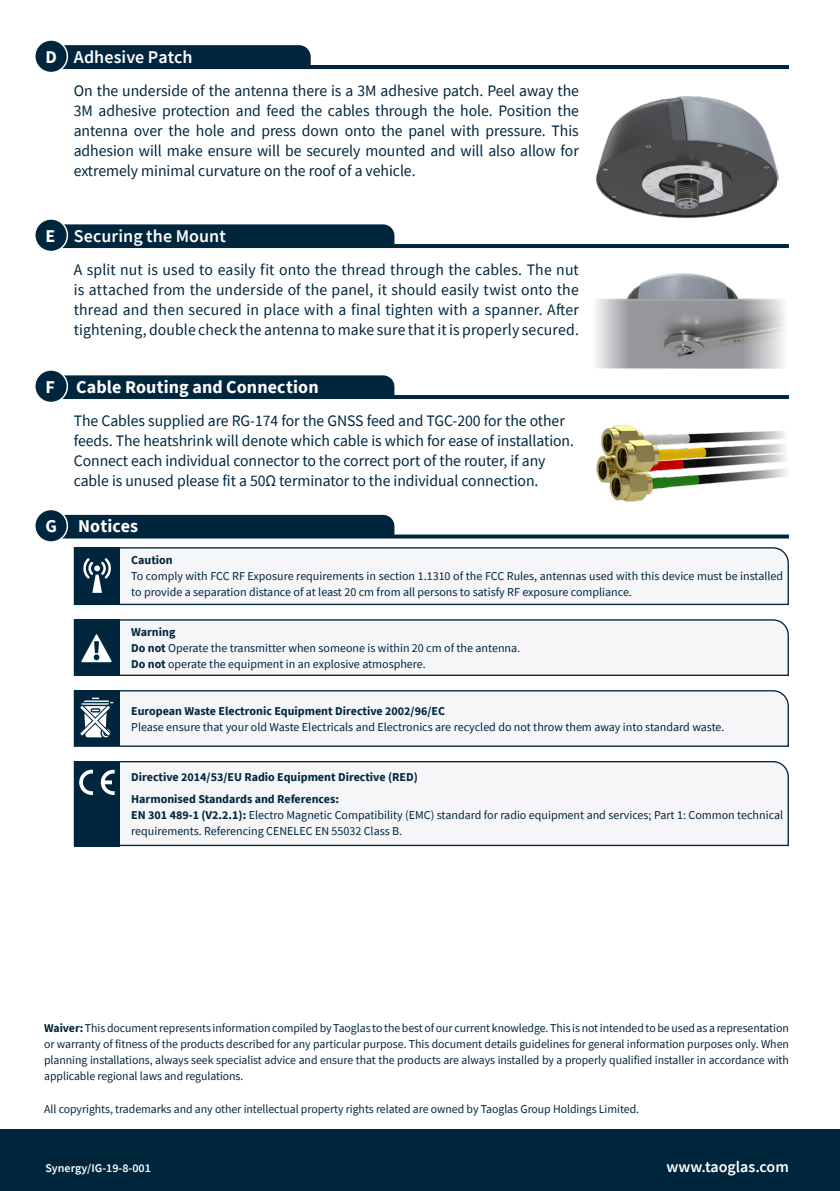
<style>
.page{position:relative;width:840px;height:1191px;background:#fff}
.page>*{position:absolute;margin:0;border:0;box-sizing:border-box;transform-origin:0 0}
.Subhead-3{font:700 18px "Source Sans Pro";letter-spacing:.01em;color:#fff}
.Subhead-3-2{font:600 18px "Source Sans Pro";letter-spacing:.005em;color:#fff}
.Body_Text{font:16px/20px "Source Sans Pro";letter-spacing:-.005em;color:#00263e;text-align:justify}
.Slide_Title{font:600 15.8px "Source Sans Pro";color:#fff}
.Notice_Regular{font:12px/16px "Source Sans Pro";color:#00263e}
.Small_Text{font:12px/16px "Source Sans Pro";letter-spacing:-.005em;color:#00263e;text-align:justify}
.Notice_Bold{font:700 12px "Source Sans Pro";color:#00263e}
.Slide_Title-2{font:600 11.8px "Source Sans Pro";color:#fff}
.s1{font-weight:700}
</style>
<div class="page">
<svg style="left:73px;top:547px;width:716px;height:59px"></svg>
<svg style="left:74px;top:548px;width:713px;height:56px"></svg>
<svg style="left:73px;top:619px;width:716px;height:57px;background:#2f4e61"></svg>
<div style="left:74px;top:619px;width:46px;height:57px;background:#00263e"></div>
<svg style="left:81px;top:620px;width:706px;height:55px"></svg>
<svg style="left:73px;top:690px;width:716px;height:57px;background:#2e4d60"></svg>
<svg style="left:74px;top:691px;width:713px;height:55px"></svg>
<div style="left:73px;top:761px;width:716px;height:85px;background:#f6f5f7"></div>
<div style="left:74px;top:761px;width:46px;height:85px;background:#00263e"></div>
<svg style="left:79px;top:769px;width:14px;height:26px"></svg>
<svg style="left:101px;top:769px;width:14px;height:26px"></svg>
<div style="left:0;top:1129px;width:839px;height:62px;background:#00263e"></div>
<hr style="left:57px;top:65px;width:731px;height:4px;background:#00263e">
<div style="left:63px;top:45px;width:247px;height:23px;background:#00263e"></div>
<div style="left:35px;top:40px;width:32px;height:33px;background:#00263e;border-radius:50%"></div>
<div style="left:34px;top:39px;width:34px;height:34px;border:1px solid #fff;border-radius:50%"></div>
<hr style="left:57px;top:244px;width:731px;height:4px;background:#00263e">
<div style="left:62px;top:224px;width:332px;height:23px;background:#00263e"></div>
<div style="left:35px;top:219px;width:32px;height:32px;background:#00263e;border-radius:50%"></div>
<div style="left:34px;top:218px;width:34px;height:34px;border:1px solid #fff;border-radius:50%"></div>
<hr style="left:57px;top:395px;width:731px;height:4px;background:#00263e">
<div style="left:62px;top:375px;width:332px;height:23px;background:#00263e"></div>
<div style="left:35px;top:370px;width:32px;height:32px;background:#00263e;border-radius:50%"></div>
<div style="left:34px;top:369px;width:34px;height:34px;border:1px solid #fff;border-radius:50%"></div>
<svg style="left:63px;top:534px;width:725px;height:4px;background:#1b3d52"></svg>
<div style="left:63px;top:515px;width:331px;height:22px;background:#00263e"></div>
<div style="left:35px;top:509px;width:32px;height:33px;background:#00263e;border-radius:50%"></div>
<div style="left:34px;top:509px;width:34px;height:34px;border:1px solid #fff;border-radius:50%"></div>
<img style="left:629px;top:273px;width:109px;height:96px">
<div style="left:590px;top:295px;width:39px;height:75px;background:linear-gradient(to right,#fff,#9b9ca0)"></div>
<svg style="left:738px;top:298px;width:47px;height:71px;background:#bcbdbe"></svg>
<img style="left:596px;top:425px;width:112px;height:77px">
<svg style="left:708px;top:431px;width:79px;height:53px"></svg>
<img style="left:596px;top:96px;width:183px;height:122px">
<p class="Subhead-3-2" style="left:45px;top:45px;width:149px"><span class="s1">D</span> Adhesive Patch</p>
<p class="Body_Text" style="left:74px;top:81px;width:506px">On the underside of the antenna there is a 3M adhesive patch. Peel away the 3M adhesive protection and feed the cables through the hole. Position the antenna over the hole and press down onto the panel with pressure. This adhesion will make ensure will be securely mounted and will also allow for extremely minimal curvature on the roof of a vehicle.</p>
<p class="Subhead-3-2" style="left:45px;top:224px;width:182px"><span class="s1">E</span> Securing the Mount</p>
<p class="Body_Text" style="left:74px;top:260px;width:506px">A split nut is used to easily fit onto the thread through the cables. The nut is attached from the underside of the panel, it should easily twist onto the thread and then secured in place with a final tighten with a spanner. After tightening, double check the antenna to make sure that it is properly secured.</p>
<p class="Subhead-3" style="left:45px;top:374px;width:275px">F Cable Routing and Connection</p>
<p class="Body_Text" style="left:74px;top:411px;width:501px;text-align:left">The Cables supplied are RG-174 for the GNSS feed and TGC-200 for the other feeds. The heatshrink will denote which cable is which for ease of installation.<br>Connect each individual connector to the correct port of the router, if any cable is unused please fit a 50Ω terminator to the individual connection.</p>
<p class="Subhead-3" style="left:45px;top:514px;width:94px">G Notices</p>
<p class="Notice_Bold" style="left:131px;top:552px;width:43px">Caution</p>
<p class="Notice_Regular" style="left:131px;top:568px;width:653px">To comply with FCC RF Exposure requirements in section 1.1310 of the FCC Rules, antennas used with this device must be installed to provide a separation distance of at least 20 cm from all persons to satisfy RF exposure compliance.</p>
<p class="Notice_Bold" style="left:131px;top:624px;width:46px">Warning</p>
<p class="Notice_Regular" style="left:131px;top:640px;width:390px"><span class="s1">Do not</span> Operate the transmitter when someone is within 20 cm of the antenna.</p>
<p class="Notice_Regular" style="left:131px;top:656px;width:296px"><span class="s1">Do not</span> operate the equipment in an explosive atmosphere.</p>
<p class="Notice_Bold" style="left:131px;top:703px;width:315px">European Waste Electronic Equipment Directive 2002/96/EC</p>
<p class="Notice_Regular" style="left:131px;top:719px;width:594px">Please ensure that your old Waste Electricals and Electronics are recycled do not throw them away into standard waste.</p>
<p class="Notice_Bold" style="left:131px;top:769px;width:288px">Directive 2014/53/EU Radio Equipment Directive (RED)</p>
<p class="Notice_Bold" style="left:131px;top:791px;width:209px">Harmonised Standards and References:</p>
<p class="Notice_Regular" style="left:131px;top:807px;width:653px"><span class="s1">EN 301 489-1 (V2.2.1):</span> Electro Magnetic Compatibility (EMC) standard for radio equipment and services; Part 1: Common technical requirements. Referencing CENELEC EN 55032 Class B.</p>
<p class="Small_Text" style="left:44px;top:1020px;width:746px"><span class="s1">Waiver:</span> This document represents information compiled by Taoglas to the best of our current knowledge. This is not intended to be used as a representation or warranty of fitness of the products described for any particular purpose. This document details guidelines for general information purposes only. When planning installations, always seek specialist advice and ensure that the products are always installed by a properly qualified installer in accordance with applicable regional laws and regulations.</p>
<p class="Small_Text" style="left:44px;top:1100px;width:596px">All copyrights, trademarks and any other intellectual property rights related are owned by Taoglas Group Holdings Limited.</p>
<p class="Slide_Title-2" style="left:45px;top:1160px;width:107px">Synergy/IG-19-8-001</p>
<p class="Slide_Title" style="left:666px;top:1156px;width:124px">www.taoglas.com</p>
</div>
